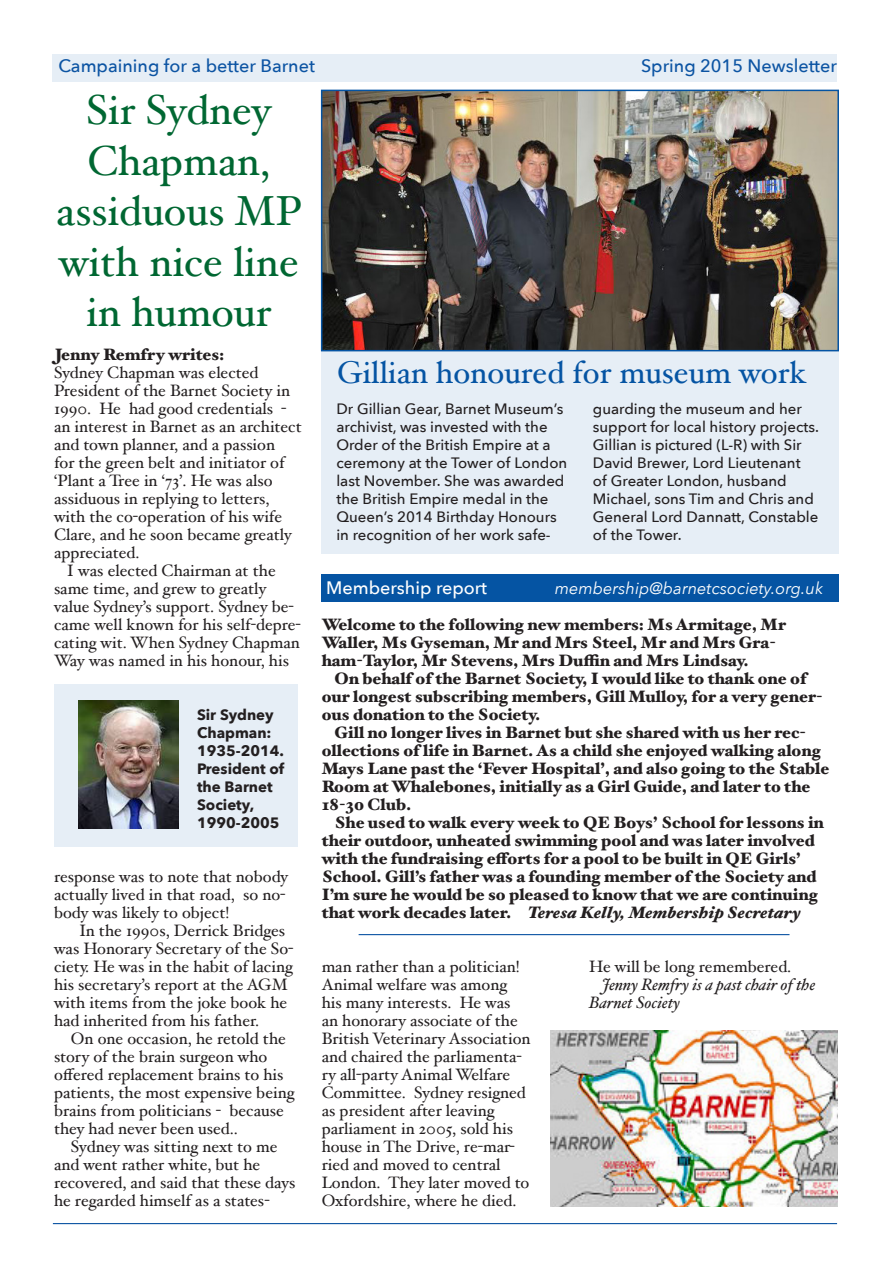
<style>
.page{position:relative;width:893px;height:1263px;background:#fff}
.page>*{position:absolute;margin:0;border:0;box-sizing:border-box;transform-origin:0 0}
.t1{font:42px/50.4px "Hoefler Text";color:#006732}
.Headline{font:31.5px "Hoefler Text";color:#0554a3}
.t2{font:500 18px "Avenir Next";color:#0c54a3}
.t3{font:500 18px "Avenir Next";color:#fff}
.Body_text{font:16.5px/18px "Hoefler Text";color:#231f20}
.Body_text-2{font:900 16.5px/18px "Hoefler Text";color:#231f20}
.Body_text_no_indent{font:16.5px/18px "Hoefler Text";color:#231f20}
.Body_text-3{font:italic 16.5px/18px "Hoefler Text";color:#231f20}
.t4{font:italic 16.5px "Avenir Next";color:#fff}
.Body_text_no_indent-2{font:900 16.5px "Hoefler Text";color:#231f20}
.Tint_text_body_no_in{font:500 15px/18px "Avenir Next";color:#231f20}
.t5{font:700 15px/18px "Avenir Next";color:#231f20}
.s1{font-style:italic}
</style>
<div class="page">
<div style="left:52px;top:54px;width:785px;height:27px;background:#e6eef6"></div>
<div style="left:321px;top:90px;width:518px;height:464px;background:#e6eef6"></div>
<hr style="left:53px;top:1223px;width:784px;height:1px;background:#0c54a3">
<img style="left:324px;top:93px;width:512px;height:255px">
<div style="left:321px;top:90px;width:518px;height:261px;border:2px solid #0554a3"></div>
<div style="left:322px;top:574px;width:517px;height:28px;background:#0554a3"></div>
<img style="left:550px;top:1031px;width:287px;height:175px">
<hr style="left:359px;top:934px;width:430px;height:1px;background:#0c54a3">
<div style="left:54px;top:684px;width:243px;height:162px;background:#e6eef6"></div>
<img style="left:78px;top:701px;width:100px;height:127px">
<p class="t2" style="left:58px;top:50px;width:258px">Campaining for a better Barnet</p>
<p class="t1" style="left:87px;top:85px;width:186px">Sir Sydney<br>Chapman,</p>
<p class="t1" style="left:56px;top:185px;width:247px;text-align:center">assiduous MP with nice line in humour</p>
<p class="t2" style="left:641px;top:50px;width:198px">Spring 2015 Newsletter</p>
<p class="Body_text_no_indent-2" style="left:54px;top:345px;width:172px">Jenny Remfry writes:</p>
<p class="Body_text_no_indent" style="left:54px;top:363px;width:249px">Sydney Chapman was elected<br>President of the Barnet Society in<br>1990. He had good credentials - an interest in Barnet as an architect and town planner, and a passion<br>for the green belt and initiator of ‘Plant a Tree in ‘73’. He was also assiduous in replying to letters, with the co-operation of his wife<br>Clare, and he soon became greatly appreciated.</p>
<p class="Body_text" style="left:54px;top:561px;width:248px;text-indent:13px">I was elected Chairman at the same time, and grew to greatly value Sydney’s support. Sydney be&shy;came well known for his self-depre&shy;cating wit. When Sydney Chapman<br>Way was named in his honour, his</p>
<p class="t5" style="left:197px;top:706px;width:78px">Sir Sydney<br>Chapman:</p>
<p class="t5" style="left:197px;top:742px;width:89px">1935-2014.<br>President of the Barnet<br>Society,<br>1990-2005</p>
<p class="Body_text" style="left:54px;top:867px;width:236px">response was to note that nobody actually lived in that road, so no&shy;body was likely to object!</p>
<p class="Body_text" style="left:54px;top:921px;width:241px;text-indent:25px">In the 1990s, Derrick Bridges was Honorary Secretary of the So&shy;ciety. He was in the habit of lacing his secretary’s report at the AGM with items from the joke book he had inherited from his father.</p>
<p class="Body_text" style="left:54px;top:1029px;width:242px;text-indent:17px">On one occasion, he retold the story of the brain surgeon who offered replacement brains to his patients, the most expensive being brains from politicians - because they had never been used..</p>
<p class="Body_text" style="left:54px;top:1137px;width:243px;text-indent:17px">Sydney was sitting next to me and went rather white, but he recovered, and said that these days he regarded himself as a states-</p>
<p class="Headline" style="left:337px;top:354px;width:471px">Gillian honoured for museum work</p>
<p class="Tint_text_body_no_in" style="left:593px;top:399px;width:228px">guarding the museum and her support for local history projects.<br>Gillian is pictured (L-R) with Sir<br>David Brewer, Lord Lieutenant<br>of Greater London, husband<br>Michael, sons Tim and Chris and<br>General Lord Dannatt, Constable of the Tower.</p>
<p class="Tint_text_body_no_in" style="left:336px;top:399px;width:232px">Dr Gillian Gear, Barnet Museum’s archivist, was invested with the<br>Order of the British Empire at a ceremony at the Tower of London last November. She was awarded the British Empire medal in the<br>Queen’s 2014 Birthday Honours in recognition of her work safe-</p>
<p class="t3" style="left:326px;top:572px;width:163px">Membership report</p>
<p class="t4" style="left:555px;top:574px;width:270px">membership@barnetcsociety.org.uk</p>
<p class="Body_text-2" style="left:322px;top:615px;width:466px">Welcome to the following new members: Ms Armitage, Mr<br>Waller, Ms Gyseman, Mr and Mrs Steel, Mr and Mrs Gra&shy;ham-Taylor, Mr Stevens, Mrs Duffin and Mrs Lindsay.</p>
<p class="Body_text-2" style="left:322px;top:669px;width:503px;text-indent:13px">On behalf of the Barnet Society, I would like to thank one of our longest subscribing members, Gill Mulloy, for a very gener&shy;ous donation to the Society.</p>
<p class="Body_text-2" style="left:322px;top:723px;width:509px;text-indent:13px">Gill no longer lives in Barnet but she shared with us her rec&shy;ollections of life in Barnet. As a child she enjoyed walking along Mays Lane past the ‘Fever Hospital’, and also going to the Stable Room at Whalebones, initially as a Girl Guide, and later to the 18-30 Club.</p>
<p class="Body_text-2" style="left:322px;top:813px;width:504px;text-indent:13px">She used to walk every week to QE Boys’ School for lessons in their outdoor, unheated swimming pool and was later involved with the fundraising efforts for a pool to be built in QE Girls’ School. Gill’s father was a founding member of the Society and I’m sure he would be so pleased to know that we are continuing that work decades later. <span class="s1">Teresa Kelly, Membership Secretary</span></p>
<p class="Body_text" style="left:322px;top:957px;width:210px">man rather than a politician!<br>Animal welfare was among his many interests. He was an honorary associate of the<br>British Veterinary Association and chaired the parliamenta&shy;ry all-party Animal Welfare<br>Committee. Sydney resigned as president after leaving parliament in 2005, sold his house in The Drive, re-mar&shy;ried and moved to central<br>London. They later moved to<br>Oxfordshire, where he died.</p>
<p class="Body_text" style="left:589px;top:957px;width:204px">He will be long remembered.</p>
<p class="Body_text-3" style="left:589px;top:975px;width:228px;text-indent:13px">Jenny Remfry is a past chair of the<br>Barnet Society</p>
</div>
